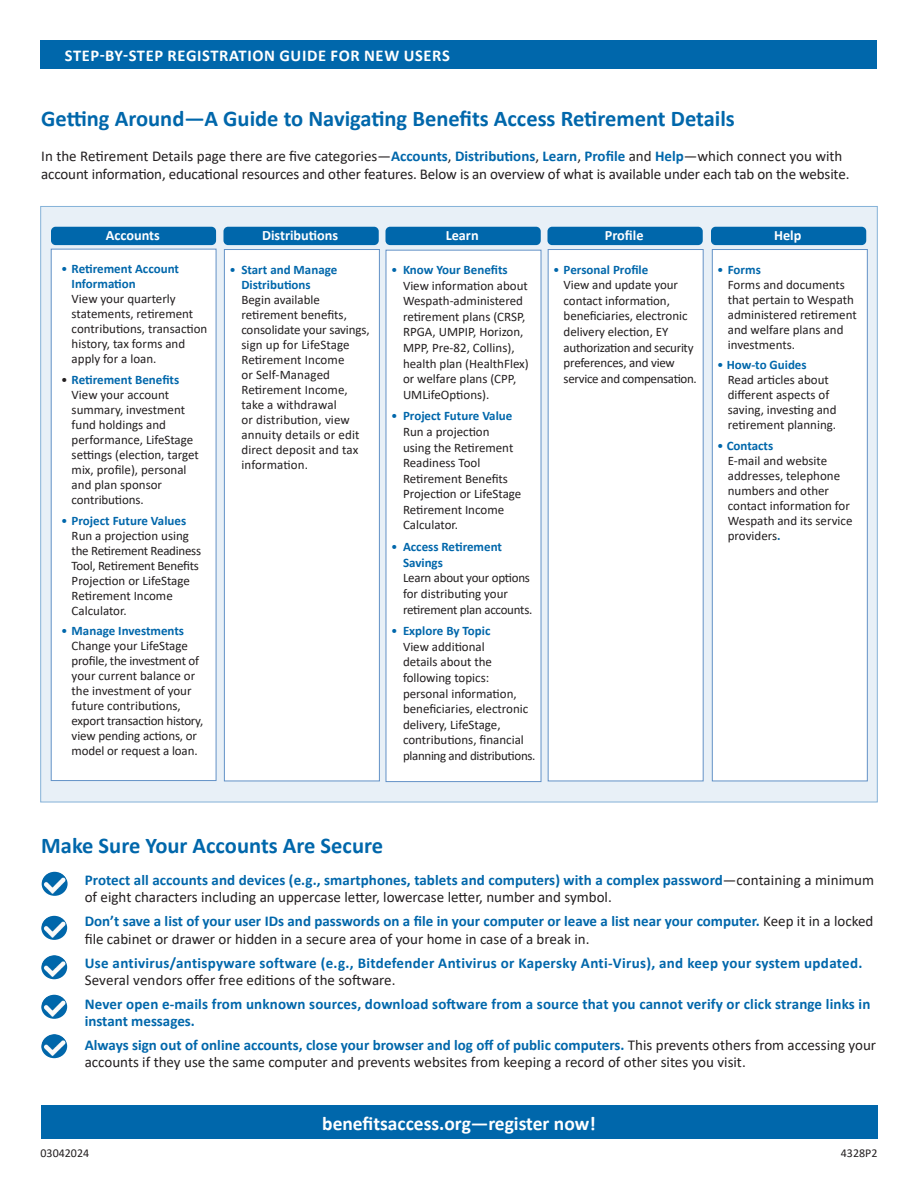
<style>
.page{position:relative;width:918px;height:1188px;background:#fff}
.page>*{position:absolute;margin:0;border:0;box-sizing:border-box;transform-origin:0 0}
.t1{font:700 22.5px "Calibri";color:#0067ab}
.t2{font:700 19.5px "Calibri";color:#fff}
.t3{font:700 16.5px "Calibri";letter-spacing:.04em;color:#fff}
.t4{font:15px/17.2px "Calibri";letter-spacing:-.005em;color:#231f20}
.t5{font:700 15px/17.2px "Calibri";letter-spacing:.01em;color:#0067ab}
.t6{font:700 14.25px "Calibri";color:#fff}
.t7{font:12.9px/15px "Calibri";color:#231f20}
.t8{font:12.9px/15.6px "Calibri";letter-spacing:-.02em;color:#231f20}
.t9{font:12px "Calibri";color:#231f20}
.s1{font-weight:700;color:#0067ab}
.s2{color:#0067ab}
.s3{font-weight:400;color:#231f20}
</style>
<div class="page">
<div style="left:40px;top:40px;width:838px;height:29px;background:#0067ab"></div>
<img style="left:42px;top:872px;width:26px;height:24px">
<img style="left:41px;top:916px;width:26px;height:24px">
<img style="left:41px;top:955px;width:26px;height:24px">
<img style="left:41px;top:995px;width:26px;height:24px">
<img style="left:41px;top:1034px;width:26px;height:24px">
<div style="left:40px;top:206px;width:838px;height:596px;background:#e8f0f7;border:1px solid #85b2d8"></div>
<div style="left:51px;top:249px;width:165px;height:532px;background:#fff;border:1px solid #6392c7"></div>
<div style="left:224px;top:249px;width:156px;height:532px;background:#fff;border:1px solid #6392c7"></div>
<div style="left:386px;top:250px;width:155px;height:532px;background:#fff"></div>
<div style="left:548px;top:249px;width:155px;height:532px;background:#fff;border:1px solid #6392c7"></div>
<div style="left:712px;top:249px;width:155px;height:532px;background:#fff;border:1px solid #6392c7"></div>
<div style="left:51px;top:227px;width:165px;height:18px;background:#0067ab;border-radius:5px"></div>
<div style="left:223px;top:227px;width:156px;height:18px;background:#0067ab;border-radius:5px"></div>
<div style="left:385px;top:227px;width:156px;height:18px;background:#0067ab;border-radius:5px"></div>
<div style="left:547px;top:227px;width:156px;height:18px;background:#0067ab;border-radius:5px"></div>
<div style="left:711px;top:227px;width:155px;height:18px;background:#0067ab;border-radius:5px"></div>
<div style="left:41px;top:1105px;width:836px;height:34px;background:#0067ab"></div>
<p class="t3" style="left:65px;top:44px;width:386px">STEP-BY-STEP REGISTRATION GUIDE FOR NEW USERS</p>
<p class="t1" style="left:41px;top:103px;width:695px">Getting Around—A Guide to Navigating Benefits Access Retirement Details</p>
<p class="t4" style="left:41px;top:147px;width:810px;line-height:18px">In the Retirement Details page there are five categories—<span class="s1">Accounts</span>, <span class="s1">Distributions</span>, <span class="s1">Learn</span>, <span class="s1">Profile</span> and <span class="s1">Help</span>—which connect you with account information, educational resources and other features. Below is an overview of what is available under each tab on the website.</p>
<p class="t6" style="left:106px;top:225px;width:55px">Accounts</p>
<p class="t6" style="left:262px;top:225px;width:78px">Distributions</p>
<p class="t6" style="left:446px;top:225px;width:34px">Learn</p>
<p class="t6" style="left:605px;top:225px;width:40px">Profile</p>
<p class="t6" style="left:774px;top:225px;width:29px">Help</p>
<p class="t7" style="left:72px;top:261px;width:137px;text-indent:-10px"><span class="s2">•</span> <span class="s1">Retirement Account<br>Information<br></span>View your quarterly statements, retirement contributions, transaction history, tax forms and apply for a loan.</p>
<p class="t7" style="left:72px;top:372px;width:129px;text-indent:-10px">• <span class="s1">Retirement Benefits<br></span>View your account summary, investment fund holdings and performance, LifeStage settings (election, target mix, profile), personal and plan sponsor contributions.</p>
<p class="t7" style="left:72px;top:512px;width:131px;text-indent:-10px"><span class="s2">•</span> <span class="s1">Project Future Values<br></span>Run a projection using the Retirement Readiness<br>Tool, Retirement Benefits<br>Projection or LifeStage<br>Retirement Income<br>Calculator.</p>
<p class="t7" style="left:72px;top:623px;width:133px;text-indent:-10px"><span class="s2">•</span> <span class="s1">Manage Investments<br></span>Change your LifeStage profi le, the investment of your current balance or the investment of your future contributions, export transaction history, view pending actions, or model or request a loan.</p>
<p class="t7" style="left:241px;top:262px;width:130px;text-indent:-12px"><span class="s2">•</span> <span class="s1">Start and Manage<br>Distributions<br></span>Begin available retirement benefits, consolidate your savings, sign up for LifeStage<br>Retirement Income<br>or Self-Managed<br>Retirement Income, take a withdrawal<br>or distribution, view annuity details or edit direct deposit and tax information.</p>
<p class="t7" style="left:403px;top:262px;width:127px;line-height:15.6px;text-indent:-12px"><span class="s2">•</span> <span class="s1">Know Your Benefits<br></span>View information about<br>Wespath-administered retirement plans (CRSP,<br>RPGA, UMPIP, Horizon,<br>MPP, Pre-82, Collins), health plan (HealthFlex) or welfare plans (CPP,<br>UMLifeOptions).</p>
<p class="t7" style="left:403px;top:408px;width:120px;line-height:15.6px;text-indent:-12px"><span class="s2">•</span> <span class="s1">Project Future Value<br></span>Run a projection<br>using the Retirement<br>Readiness Tool<br>Retirement Benefits<br>Projection or LifeStage<br>Retirement Income<br>Calculator.</p>
<p class="t8" style="left:403px;top:539px;width:131px;text-indent:-12px"><span class="s2">•</span> <span class="s1">Access Retirement<br>Savings<br></span>Learn about your options for distributing your retirement plan accounts.</p>
<p class="t7" style="left:403px;top:623px;width:134px;line-height:15.6px;text-indent:-12px"><span class="s2">•</span> <span class="s1">Explore By Topic<br></span>View additional<br>details about the following topics: personal information, beneficiaries, electronic delivery, LifeStage, contributions, financial planning and distributions.</p>
<p class="t7" style="left:564px;top:261px;width:135px;line-height:15.6px;text-indent:-10px"><span class="s2">•</span> <span class="s1">Personal Profile<br></span>View and update your contact information, beneficiaries, electronic delivery election, EY authorization and security preferences, and view service and compensation.</p>
<p class="t7" style="left:728px;top:262px;width:130px;text-indent:-10px"><span class="s2">•</span> <span class="s1">Forms<br></span>Forms and documents that pertain to Wespath administered retirement and welfare plans and investments.</p>
<p class="t7" style="left:728px;top:357px;width:110px;text-indent:-10px"><span class="s2">•</span> <span class="s1">How-to Guides<br></span>Read articles about different aspects of saving, investing and retirement planning.</p>
<p class="t7" style="left:728px;top:438px;width:126px;text-indent:-10px"><span class="s2">•</span> <span class="s1">Contacts<br></span>E-mail and website addresses, telephone numbers and other contact information for<br>Wespath and its service providers<span class="s1">.</span></p>
<p class="t1" style="left:41px;top:830px;width:343px">Make Sure Your Accounts Are Secure</p>
<p class="t4" style="left:85px;top:871px;width:791px"><span class="s1">Protect all accounts and devices (e.g., smartphones, tablets and computers) with a complex password</span>—containing a minimum of eight characters including an uppercase letter, lowercase letter, number and symbol.</p>
<p class="t5" style="left:85px;top:913px;width:790px">Don’t save a list of your user IDs and passwords on a file in your computer or leave a list near your computer. <span class="s3">Keep it in a locked file cabinet or drawer or hidden in a secure area of your home in case of a break in.</span></p>
<p class="t5" style="left:85px;top:954px;width:779px">Use antivirus/antispyware software (e.g., Bitdefender Antivirus or Kapersky Anti-Virus), and keep your system updated.<br><span class="s3">Several vendors offer free editions of the software.</span></p>
<p class="t5" style="left:85px;top:995px;width:787px">Never open e-mails from unknown sources, download software from a source that you cannot verify or click strange links in instant messages.</p>
<p class="t4" style="left:85px;top:1036px;width:793px"><span class="s1">Always sign out of online accounts, close your browser and log off of public computers.</span> This prevents others from accessing your accounts if they use the same computer and prevents websites from keeping a record of other sites you visit.</p>
<p class="t9" style="left:40px;top:1144px;width:50px">03042024</p>
<p class="t2" style="left:322px;top:1109px;width:275px">benefitsaccess.org—register now!</p>
<p class="t9" style="left:841px;top:1144px;width:38px">4328P2</p>
</div>
